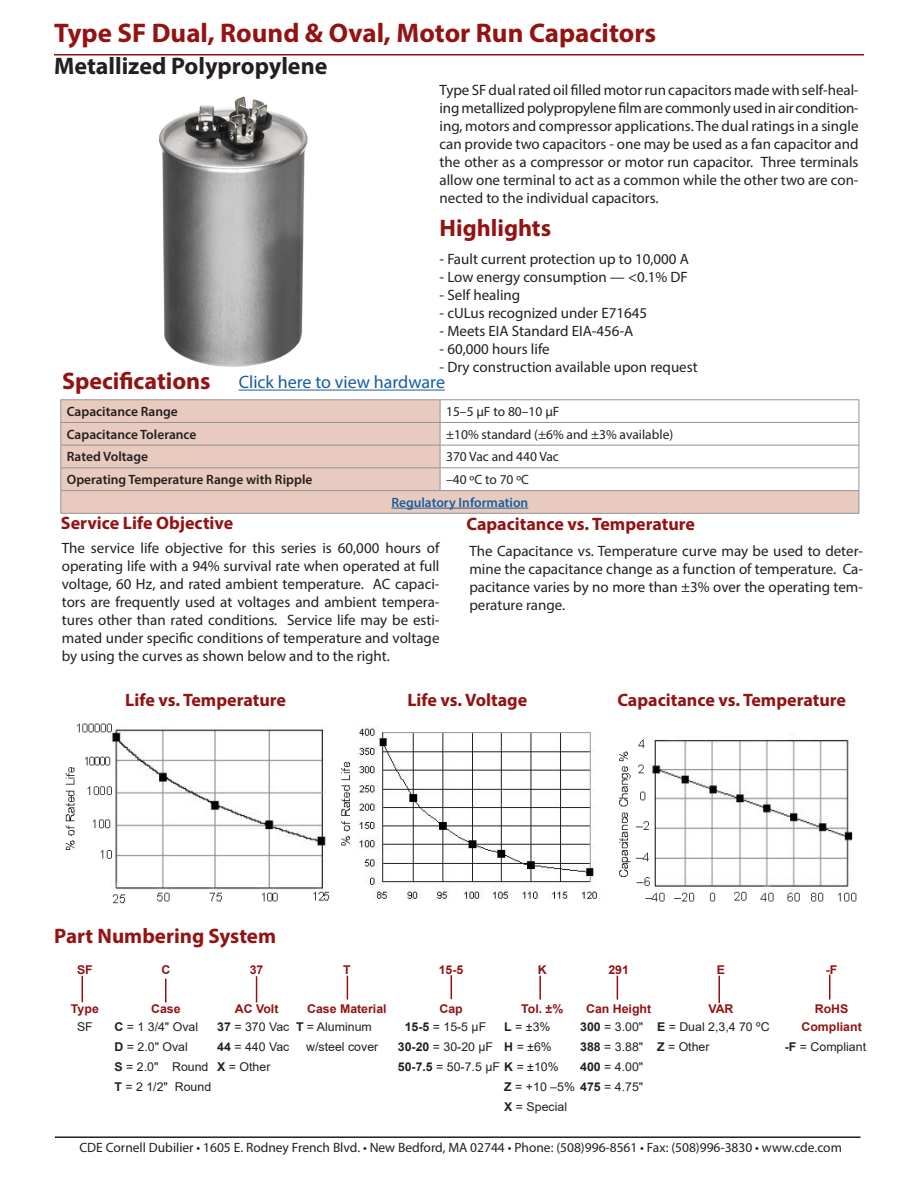
<style>
.page{position:relative;width:918px;height:1188px;background:#fff}
.page>*{position:absolute;margin:0;border:0;box-sizing:border-box;transform-origin:0 0}
.t1{font:700 27px "Myriad Pro";color:#931312}
.t2{font:700 24px "Myriad Pro";color:#931312}
.t3{font:700 24px "Myriad Pro";color:#231f20}
.t4{font:700 21px "Myriad Pro";color:#931312}
.t5{font:700 18px "Myriad Pro";color:#931312}
.t6{font:18px "Myriad Pro";color:#175d9e}
.t7{font:15px/18px "Myriad Pro";color:#231f20;text-align:justify}
.t8{font:13.5px "Myriad Pro";color:#231f20}
.t9{font:600 13.5px "Myriad Pro";color:#231f20}
.t10{font:600 13.5px "Myriad Pro";color:#175d9e}
.t11{font:12.15px "Arial";color:#231f20}
.t12{font:700 12.15px "Arial";color:#931312}
.s1{font-weight:700}
</style>
<div class="page">
<hr style="left:54px;top:54px;width:810px;height:2px;background:#931312">
<hr style="left:55px;top:1136px;width:806px;height:2px;background:#231f20">
<svg style="left:82px;top:976px;width:1px;height:26px"></svg>
<svg style="left:165px;top:979px;width:1px;height:24px"></svg>
<svg style="left:256px;top:976px;width:1px;height:27px"></svg>
<svg style="left:347px;top:976px;width:1px;height:24px"></svg>
<svg style="left:451px;top:975px;width:1px;height:24px"></svg>
<hr style="left:539px;top:976px;width:2px;height:24px;background:#931312">
<svg style="left:617px;top:976px;width:1px;height:24px"></svg>
<hr style="left:718px;top:976px;width:2px;height:27px;background:#931312">
<svg style="left:829px;top:974px;width:1px;height:26px"></svg>
<svg style="left:61px;top:400px;width:798px;height:113px;fill:#e8cbbe"></svg>
<hr style="left:60px;top:399px;width:380px;height:1px;background:#919396">
<hr style="left:440px;top:399px;width:419px;height:1px;background:#919396">
<hr style="left:60px;top:422px;width:380px;height:1px;background:#919396">
<hr style="left:440px;top:422px;width:419px;height:1px;background:#919396">
<hr style="left:60px;top:445px;width:380px;height:1px;background:#919396">
<hr style="left:440px;top:445px;width:419px;height:1px;background:#919396">
<hr style="left:60px;top:467px;width:380px;height:1px;background:#919396">
<hr style="left:440px;top:467px;width:419px;height:1px;background:#919396">
<svg style="left:440px;top:400px;width:1px;height:90px"></svg>
<hr style="left:60px;top:490px;width:380px;height:1px;background:#919396">
<svg style="left:60px;top:400px;width:1px;height:113px"></svg>
<hr style="left:440px;top:490px;width:419px;height:1px;background:#919396">
<svg style="left:859px;top:400px;width:1px;height:113px"></svg>
<hr style="left:60px;top:513px;width:380px;height:1px;background:#919396">
<hr style="left:440px;top:513px;width:419px;height:1px;background:#919396">
<hr style="left:391px;top:508px;width:137px;height:1px;background:#175d9e">
<img style="left:158px;top:96px;width:150px;height:271px">
<hr style="left:239px;top:390px;width:206px;height:1px;background:#175d9e">
<img style="left:65px;top:723px;width:265px;height:181px">
<img style="left:619px;top:735px;width:238px;height:167px">
<img style="left:341px;top:725px;width:257px;height:174px">
<h1 class="t1" style="left:54px;top:15px;width:604px">Type SF Dual, Round &amp; Oval, Motor Run Capacitors</h1>
<p class="t3" style="left:54px;top:50px;width:275px">Metallized Polypropylene</p>
<p class="t7" style="left:440px;top:81px;width:421px">Type SF dual rated oil filled motor run capacitors made with self-heal&shy;ing metallized polypropylene film are commonly used in air condition&shy;ing, motors and compressor applications. The dual ratings in a single can provide two capacitors - one may be used as a fan capacitor and the other as a compressor or motor run capacitor. Three terminals allow one terminal to act as a common while the other two are con&shy;nected to the individual capacitors.</p>
<p class="t2" style="left:440px;top:212px;width:113px">Highlights</p>
<p class="t2" style="left:62px;top:365px;width:150px">Specifications</p>
<p class="t7" style="left:440px;top:250px;width:251px">- Fault current protection up to 10,000 A</p>
<p class="t7" style="left:440px;top:268px;width:250px">- Low energy consumption — &lt;0.1% DF</p>
<p class="t7" style="left:440px;top:286px;width:82px">- Self healing</p>
<p class="t7" style="left:440px;top:304px;width:209px">- cULus recognized under E71645</p>
<p class="t7" style="left:440px;top:322px;width:195px">- Meets EIA Standard EIA-456-A</p>
<p class="t7" style="left:440px;top:340px;width:112px">- 60,000 hours life</p>
<p class="t7" style="left:440px;top:358px;width:260px">- Dry construction available upon request</p>
<p class="t6" style="left:239px;top:371px;width:208px">Click here to view hardware</p>
<p class="t9" style="left:67px;top:403px;width:113px">Capacitance Range</p>
<p class="t8" style="left:446px;top:403px;width:115px">15–5 µF to 80–10 µF</p>
<p class="t9" style="left:67px;top:425px;width:131px">Capacitance Tolerance</p>
<p class="t8" style="left:446px;top:426px;width:229px">±10% standard (±6% and ±3% available)</p>
<p class="t9" style="left:67px;top:448px;width:83px">Rated Voltage</p>
<p class="t8" style="left:446px;top:448px;width:114px">370 Vac and 440 Vac</p>
<p class="t9" style="left:67px;top:471px;width:247px">Operating Temperature Range with Ripple</p>
<p class="t8" style="left:446px;top:471px;width:84px">–40 ºC to 70 ºC</p>
<p class="t10" style="left:391px;top:494px;width:138px">Regulatory Information</p>
<p class="t5" style="left:61px;top:511px;width:174px">Service Life Objective</p>
<p class="t5" style="left:466px;top:513px;width:230px">Capacitance vs. Temperature</p>
<p class="t7" style="left:62px;top:538px;width:379px">The service life objective for this series is 60,000 hours of operating life with a 94% survival rate when operated at full voltage, 60 Hz, and rated ambient temperature. AC capaci&shy;tors are frequently used at voltages and ambient tempera&shy;tures other than rated conditions. Service life may be esti&shy;mated under specific conditions of temperature and voltage by using the curves as shown below and to the right.</p>
<p class="t7" style="left:469px;top:542px;width:395px">The Capacitance vs. Temperature curve may be used to deter&shy;mine the capacitance change as a function of temperature. Ca&shy;pacitance varies by no more than ±3% over the operating tem&shy;perature range.</p>
<p class="t5" style="left:125px;top:688px;width:162px">Life vs. Temperature</p>
<p class="t5" style="left:407px;top:688px;width:121px">Life vs. Voltage</p>
<p class="t5" style="left:617px;top:688px;width:230px">Capacitance vs. Temperature</p>
<p class="t4" style="left:54px;top:922px;width:223px">Part Numbering System</p>
<p class="t12" style="left:77px;top:961px;width:17px">SF</p>
<p class="t12" style="left:161px;top:961px;width:10px">C</p>
<p class="t12" style="left:250px;top:961px;width:15px">37</p>
<p class="t12" style="left:343px;top:961px;width:9px">T</p>
<p class="t12" style="left:439px;top:961px;width:26px">15-5</p>
<p class="t12" style="left:538px;top:961px;width:10px">K</p>
<p class="t12" style="left:608px;top:961px;width:22px">291</p>
<p class="t12" style="left:717px;top:961px;width:10px">E</p>
<p class="t12" style="left:826px;top:961px;width:13px">-F</p>
<p class="t12" style="left:71px;top:1000px;width:29px">Type</p>
<p class="t12" style="left:151px;top:1000px;width:31px">Case</p>
<p class="t12" style="left:235px;top:1000px;width:45px">AC Volt</p>
<p class="t12" style="left:307px;top:1000px;width:81px">Case Material</p>
<p class="t12" style="left:439px;top:1000px;width:25px">Cap</p>
<p class="t12" style="left:521px;top:1000px;width:44px">Tol. ±%</p>
<p class="t12" style="left:586px;top:1000px;width:67px">Can Height</p>
<p class="t12" style="left:708px;top:1000px;width:27px">VAR</p>
<p class="t12" style="left:815px;top:1000px;width:35px">RoHS</p>
<p class="t11" style="left:77px;top:1018px;width:17px">SF</p>
<p class="t11" style="left:115px;top:1018px;width:85px"><span class="s1">C</span> = 1 3/4" Oval</p>
<p class="t11" style="left:217px;top:1018px;width:74px"><span class="s1">37</span> = 370 Vac</p>
<p class="t11" style="left:296px;top:1018px;width:77px"><span class="s1">T</span> = Aluminum</p>
<p class="t11" style="left:405px;top:1018px;width:83px"><span class="s1">15-5</span> = 15-5 µF</p>
<p class="t11" style="left:504px;top:1018px;width:48px"><span class="s1">L</span> = ±3%</p>
<p class="t11" style="left:580px;top:1018px;width:65px"><span class="s1">300</span> = 3.00"</p>
<p class="t11" style="left:657px;top:1018px;width:114px"><span class="s1">E</span> = Dual 2,3,4 70 ºC</p>
<p class="t12" style="left:801px;top:1018px;width:62px">Compliant</p>
<p class="t11" style="left:115px;top:1038px;width:75px"><span class="s1">D</span> = 2.0" Oval</p>
<p class="t11" style="left:217px;top:1038px;width:74px"><span class="s1">44</span> = 440 Vac</p>
<p class="t11" style="left:306px;top:1038px;width:74px">w/steel cover</p>
<p class="t11" style="left:398px;top:1038px;width:97px"><span class="s1">30-20</span> = 30-20 µF</p>
<p class="t11" style="left:504px;top:1038px;width:49px"><span class="s1">H</span> = ±6%</p>
<p class="t11" style="left:580px;top:1038px;width:65px"><span class="s1">388</span> = 3.88"</p>
<p class="t11" style="left:657px;top:1038px;width:54px"><span class="s1">Z</span> = Other</p>
<p class="t11" style="left:785px;top:1038px;width:83px"><span class="s1">-F</span> = Compliant</p>
<p class="t11" style="left:115px;top:1058px;width:95px"><span class="s1">S</span> = 2.0" Round</p>
<p class="t11" style="left:217px;top:1058px;width:55px"><span class="s1">X</span> = Other</p>
<p class="t11" style="left:398px;top:1058px;width:162px"><span class="s1">50-7.5</span> = 50-7.5 µF <span class="s1">K</span> = ±10%</p>
<p class="t11" style="left:580px;top:1058px;width:65px"><span class="s1">400</span> = 4.00"</p>
<p class="t11" style="left:115px;top:1078px;width:98px"><span class="s1">T</span> = 2 1/2" Round</p>
<p class="t11" style="left:504px;top:1078px;width:140px"><span class="s1">Z</span> = +10 –5% <span class="s1">475</span> = 4.75"</p>
<p class="t11" style="left:504px;top:1098px;width:64px"><span class="s1">X</span> = Special</p>
<p class="t8" style="left:79px;top:1139px;width:764px">CDE Cornell Dubilier • 1605 E. Rodney French Blvd. • New Bedford, MA 02744 • Phone: (508)996-8561 • Fax: (508)996-3830 • www.cde.com</p>
</div>
